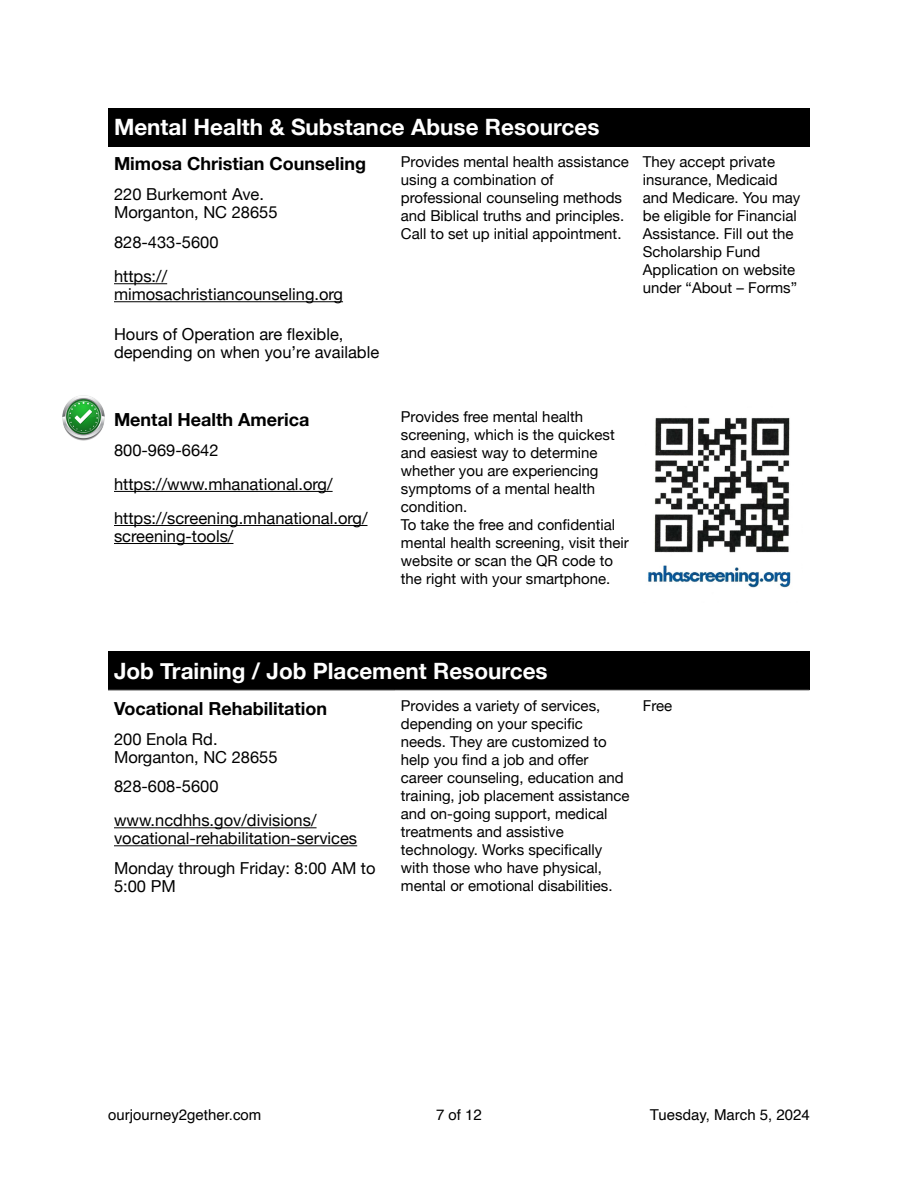
<style>
.page{position:relative;width:918px;height:1188px;background:#fff}
.page>*{position:absolute;margin:0;border:0;box-sizing:border-box;transform-origin:0 0}
.t1{font:700 22.5px "Helvetica Neue";color:#fff}
.t2{font:700 18px "Helvetica Neue";color:#000}
.t3{font:16.5px/34px "Helvetica Neue";color:#000}
.t4{font:15px/18px "Helvetica Neue";color:#000}
.t5{font:15px "Helvetica";color:#000}
</style>
<div class="page">
<hr style="left:114px;top:283px;width:53px;height:1px;background:#000">
<hr style="left:114px;top:301px;width:229px;height:1px;background:#000">
<hr style="left:114px;top:491px;width:219px;height:1px;background:#000">
<hr style="left:114px;top:525px;width:254px;height:1px;background:#000">
<hr style="left:114px;top:543px;width:119px;height:1px;background:#000">
<div style="left:395px;top:108px;width:414px;height:38px;background:#000"></div>
<div style="left:108px;top:108px;width:287px;height:38px;background:#000"></div>
<img style="left:648px;top:417px;width:143px;height:171px">
<div style="left:108px;top:652px;width:701px;height:38px;background:#000"></div>
<hr style="left:114px;top:827px;width:203px;height:1px;background:#000">
<hr style="left:114px;top:845px;width:243px;height:1px;background:#000">
<hr style="left:108px;top:690px;width:701px;height:1px;background:#a6a6a6">
<img style="left:63px;top:396px;width:42px;height:44px">
<h1 class="t1" style="left:114px;top:114px;width:487px">Mental Health &amp; Substance Abuse Resources</h1>
<p class="t2" style="left:114px;top:153px;width:254px">Mimosa Christian Counseling</p>
<p class="t4" style="left:401px;top:152px;width:230px">Provides mental health assistance using a combination of professional counseling methods and Biblical truths and principles.<br>Call to set up initial appointment.</p>
<p class="t4" style="left:643px;top:152px;width:159px">They accept private insurance, Medicaid and Medicare. You may be eligible for Financial<br>Assistance. Fill out the<br>Scholarship Fund<br>Application on website under “About – Forms”</p>
<p class="t3" style="left:114px;top:185px;width:165px;line-height:18px">220 Burkemont Ave.<br>Morganton, NC 28655</p>
<p class="t3" style="left:114px;top:225px;width:106px">828-433-5600 https://</p>
<p class="t3" style="left:114px;top:277px;width:231px">mimosachristiancounseling.org</p>
<p class="t3" style="left:114px;top:325px;width:267px;line-height:18px">Hours of Operation are flexible, depending on when you’re available</p>
<p class="t2" style="left:114px;top:408px;width:197px">Mental Health America</p>
<p class="t4" style="left:401px;top:407px;width:229px">Provides free mental health screening, which is the quickest and easiest way to determine whether you are experiencing symptoms of a mental health condition.<br>To take the free and confidential mental health screening, visit their website or scan the QR code to the right with your smartphone.</p>
<p class="t3" style="left:114px;top:433px;width:255px">800-969-6642 https://www.mhanational.org/ https://screening.mhanational.org/</p>
<p class="t3" style="left:114px;top:519px;width:121px">screening-tools/</p>
<h1 class="t1" style="left:114px;top:657px;width:435px">Job Training / Job Placement Resources</h1>
<p class="t2" style="left:114px;top:697px;width:215px">Vocational Rehabilitation</p>
<p class="t4" style="left:401px;top:696px;width:230px">Provides a variety of services, depending on your specific needs. They are customized to help you fi nd a job and offer career counseling, education and training, job placement assistance and on-going support, medical treatments and assistive technology. Works specifically with those who have physical, mental or emotional disabilities.</p>
<p class="t4" style="left:643px;top:696px;width:31px">Free</p>
<p class="t3" style="left:114px;top:729px;width:165px;line-height:18px">200 Enola Rd.<br>Morganton, NC 28655</p>
<p class="t3" style="left:114px;top:769px;width:204px">828-608-5600 www.ncdhhs.gov/divisions/</p>
<p class="t3" style="left:114px;top:823px;width:263px;line-height:29.5px">vocational-rehabilitation-services<br>Monday through Friday: 8:00 AM to</p>
<p class="t3" style="left:114px;top:869px;width:63px">5:00 PM</p>
<p class="t5" style="left:108px;top:1108px;width:155px">ourjourney2gether.com</p>
<p class="t5" style="left:436px;top:1108px;width:47px">7 of 12</p>
<p class="t5" style="left:650px;top:1108px;width:162px">Tuesday, March 5, 2024</p>
</div>
